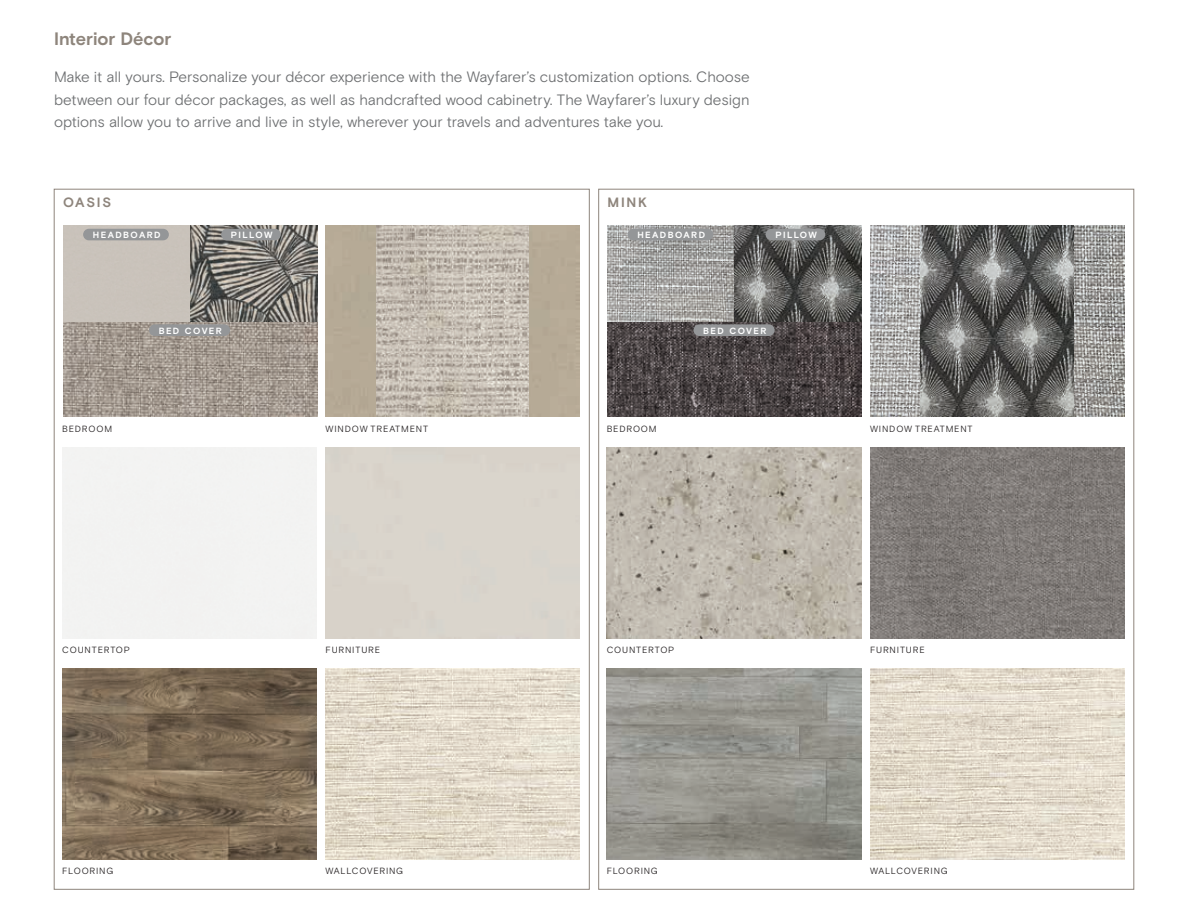
<style>
.page{position:relative;width:1188px;height:918px;background:#fff}
.page>*{position:absolute;margin:0;border:0;box-sizing:border-box;transform-origin:0 0}
.t1{font:700 18px "Basis Grotesque Pro";color:#8e857c}
.t2{font:15px/22.5px "Basis Grotesque Pro Off White";letter-spacing:-.01em;color:#6d6f71;text-align:justify}
.t3{font:700 13.5px "Basis Grotesque Pro";letter-spacing:.125em;color:#8e857c}
.t4{font:9px "Basis Grotesque Pro Off White";letter-spacing:.09em;color:#231f20}
.t5{font:700 9px "Basis Grotesque Pro";letter-spacing:.155em;color:#fff}
</style>
<div class="page">
<img style="left:326px;top:668px;width:254px;height:192px">
<img style="left:63px;top:321px;width:254px;height:96px">
<img style="left:62px;top:668px;width:254px;height:192px">
<img style="left:376px;top:226px;width:153px;height:191px">
<img style="left:63px;top:226px;width:254px;height:95px">
<div style="left:83px;top:229px;width:86px;height:11px;background:#949698;border-radius:6px"></div>
<div style="left:221px;top:229px;width:60px;height:11px;background:#949698;border-radius:6px"></div>
<div style="left:149px;top:324px;width:81px;height:12px;background:#949698;border-radius:6px"></div>
<img style="left:870px;top:668px;width:254px;height:192px">
<img style="left:608px;top:321px;width:254px;height:96px">
<img style="left:607px;top:447px;width:254px;height:191px">
<img style="left:870px;top:447px;width:254px;height:191px">
<img style="left:607px;top:668px;width:254px;height:192px">
<img style="left:870px;top:226px;width:254px;height:191px">
<img style="left:921px;top:226px;width:152px;height:191px">
<img style="left:608px;top:226px;width:254px;height:95px">
<div style="left:628px;top:229px;width:85px;height:11px;background:#949698;border-radius:6px"></div>
<div style="left:766px;top:229px;width:59px;height:11px;background:#949698;border-radius:6px"></div>
<div style="left:693px;top:324px;width:82px;height:12px;background:#949698;border-radius:6px"></div>
<p class="t1" style="left:54px;top:29px;width:119px">Interior Décor</p>
<p class="t2" style="left:54px;top:66px;width:697px">Make it all yours. Personalize your décor experience with the Wayfarer’s customization options. Choose between our four décor packages, as well as handcrafted wood cabinetry. The Wayfarer’s luxury design options allow you to arrive and live in style, wherever your travels and adventures take you.</p>
<p class="t3" style="left:63px;top:194px;width:50px">OASIS</p>
<p class="t3" style="left:608px;top:194px;width:41px">MINK</p>
<p class="t5" style="left:93px;top:230px;width:69px">HEADBOARD</p>
<p class="t5" style="left:231px;top:230px;width:43px">PILLOW</p>
<p class="t5" style="left:637px;top:230px;width:69px">HEADBOARD</p>
<p class="t5" style="left:775px;top:230px;width:43px">PILLOW</p>
<p class="t5" style="left:159px;top:325px;width:65px">BED COVER</p>
<p class="t5" style="left:703px;top:325px;width:65px">BED COVER</p>
<p class="t4" style="left:62px;top:423px;width:51px">BEDROOM</p>
<p class="t4" style="left:326px;top:423px;width:104px">WINDOW TREATMENT</p>
<p class="t4" style="left:607px;top:423px;width:51px">BEDROOM</p>
<p class="t4" style="left:870px;top:423px;width:104px">WINDOW TREATMENT</p>
<p class="t4" style="left:62px;top:645px;width:69px">COUNTERTOP</p>
<p class="t4" style="left:326px;top:645px;width:56px">FURNITURE</p>
<p class="t4" style="left:607px;top:645px;width:69px">COUNTERTOP</p>
<p class="t4" style="left:870px;top:645px;width:56px">FURNITURE</p>
<p class="t4" style="left:62px;top:866px;width:53px">FLOORING</p>
<p class="t4" style="left:326px;top:866px;width:79px">WALLCOVERING</p>
<p class="t4" style="left:607px;top:866px;width:53px">FLOORING</p>
<p class="t4" style="left:870px;top:866px;width:79px">WALLCOVERING</p>
</div>
